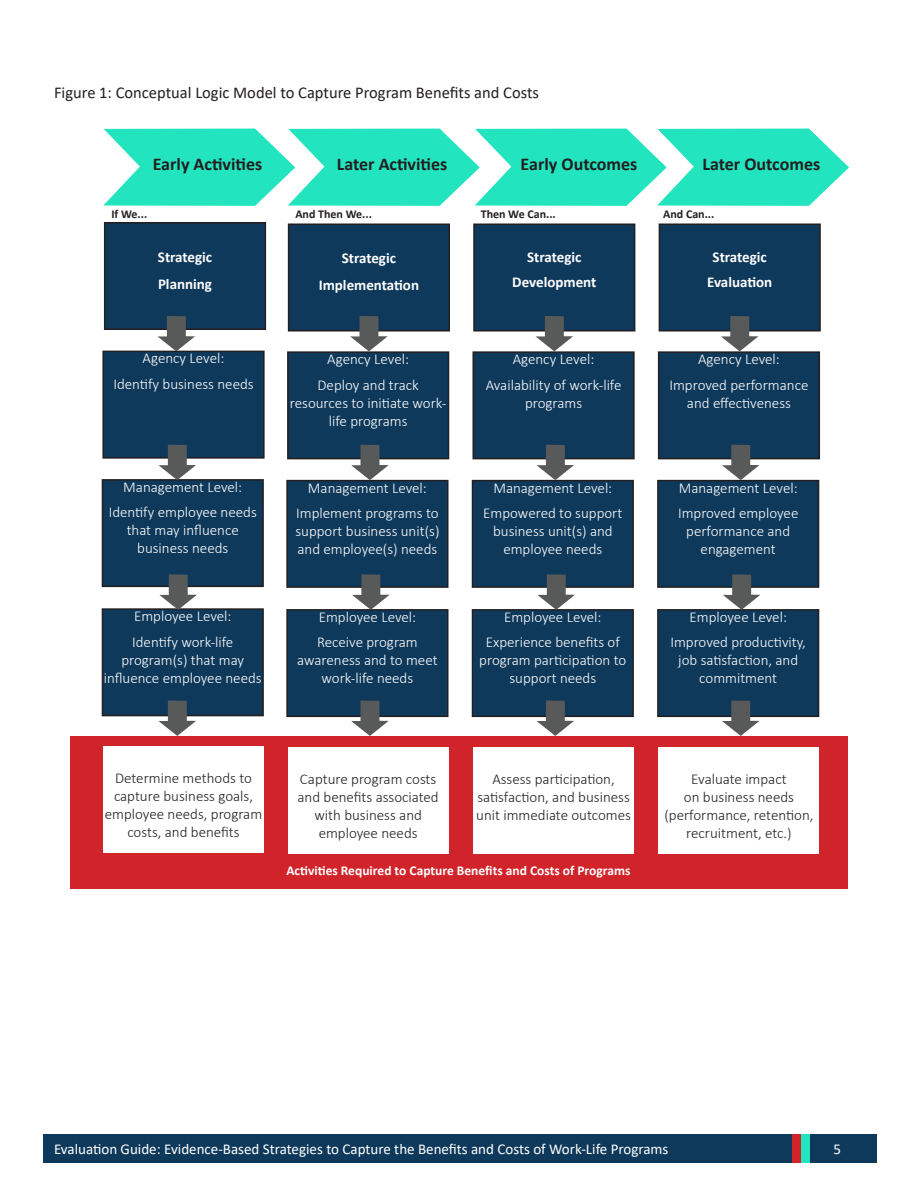
<style>
.page{position:relative;width:918px;height:1188px;background:#fff}
.page>*{position:absolute;margin:0;border:0;box-sizing:border-box;transform-origin:0 0}
.t1{font:700 18px "Calibri";color:#231f20}
.t2{font:16.5px "Calibri";color:#231f20}
.t3{font:300 15px/25.5px "Calibri";color:#fff;text-align:center}
.t4{font:300 15px/18px "Calibri";color:#231f20;text-align:center}
.t5{font:15px "Calibri";color:#fff}
.t6{font:700 15px/27px "Calibri";color:#fff;text-align:center}
.t7{font:700 13.5px "Calibri";color:#fff}
.t8{font:700 12px "Calibri";color:#231f20}
</style>
<div class="page">
<div style="left:43px;top:1134px;width:833px;height:29px;background:#0f395b"></div>
<div style="left:801px;top:1134px;width:9px;height:29px;background:#22e4be"></div>
<div style="left:792px;top:1134px;width:9px;height:29px;background:#d1232a"></div>
<div style="left:70px;top:737px;width:778px;height:152px;background:#d1232a"></div>
<div style="left:659px;top:224px;width:161px;height:107px;background:#0f395b"></div>
<div style="left:659px;top:224px;width:162px;height:108px;border:2px solid #231f20"></div>
<div style="left:474px;top:224px;width:161px;height:107px;background:#0f395b"></div>
<div style="left:473px;top:224px;width:162px;height:108px;border:2px solid #231f20"></div>
<div style="left:289px;top:224px;width:160px;height:107px;background:#0f395b"></div>
<div style="left:288px;top:224px;width:162px;height:108px;border:2px solid #231f20"></div>
<div style="left:103px;top:351px;width:161px;height:107px;background:#0f395b"></div>
<div style="left:102px;top:351px;width:163px;height:108px;border:2px solid #231f20"></div>
<div style="left:659px;top:352px;width:160px;height:107px;background:#0f395b"></div>
<div style="left:658px;top:351px;width:162px;height:108px;border:2px solid #231f20"></div>
<div style="left:473px;top:352px;width:161px;height:107px;background:#0f395b"></div>
<div style="left:472px;top:351px;width:163px;height:108px;border:2px solid #231f20"></div>
<div style="left:288px;top:352px;width:160px;height:107px;background:#0f395b"></div>
<div style="left:287px;top:351px;width:162px;height:108px;border:2px solid #231f20"></div>
<div style="left:102px;top:480px;width:161px;height:106px;background:#0f395b"></div>
<div style="left:102px;top:479px;width:162px;height:108px;border:2px solid #231f20"></div>
<div style="left:658px;top:481px;width:161px;height:106px;background:#0f395b"></div>
<div style="left:657px;top:480px;width:162px;height:108px;border:2px solid #231f20"></div>
<div style="left:472px;top:481px;width:161px;height:106px;background:#0f395b"></div>
<div style="left:472px;top:480px;width:162px;height:108px;border:2px solid #231f20"></div>
<div style="left:287px;top:481px;width:161px;height:106px;background:#0f395b"></div>
<div style="left:286px;top:480px;width:162px;height:108px;border:2px solid #231f20"></div>
<div style="left:102px;top:609px;width:161px;height:107px;background:#0f395b"></div>
<div style="left:102px;top:608px;width:162px;height:108px;border:2px solid #231f20"></div>
<div style="left:658px;top:610px;width:161px;height:106px;background:#0f395b"></div>
<div style="left:657px;top:609px;width:162px;height:108px;border:2px solid #231f20"></div>
<div style="left:472px;top:610px;width:161px;height:106px;background:#0f395b"></div>
<div style="left:472px;top:609px;width:162px;height:108px;border:2px solid #231f20"></div>
<div style="left:287px;top:610px;width:161px;height:106px;background:#0f395b"></div>
<div style="left:286px;top:609px;width:162px;height:108px;border:2px solid #231f20"></div>
<div style="left:103px;top:746px;width:161px;height:107px;background:#fff"></div>
<div style="left:659px;top:747px;width:160px;height:106px;background:#fff"></div>
<div style="left:473px;top:747px;width:161px;height:106px;background:#fff"></div>
<div style="left:288px;top:747px;width:160px;height:106px;background:#fff"></div>
<svg style="left:103px;top:129px;width:746px;height:77px"></svg>
<svg style="left:350px;top:316px;width:38px;height:35px"></svg>
<svg style="left:721px;top:316px;width:38px;height:35px"></svg>
<svg style="left:536px;top:316px;width:37px;height:35px"></svg>
<svg style="left:158px;top:445px;width:38px;height:35px"></svg>
<svg style="left:351px;top:445px;width:38px;height:35px"></svg>
<svg style="left:722px;top:445px;width:38px;height:35px"></svg>
<svg style="left:537px;top:445px;width:37px;height:35px"></svg>
<svg style="left:159px;top:574px;width:38px;height:36px"></svg>
<svg style="left:352px;top:574px;width:38px;height:36px"></svg>
<svg style="left:723px;top:574px;width:37px;height:36px"></svg>
<svg style="left:537px;top:574px;width:38px;height:36px"></svg>
<svg style="left:158px;top:700px;width:38px;height:36px"></svg>
<svg style="left:351px;top:700px;width:38px;height:36px"></svg>
<svg style="left:722px;top:700px;width:38px;height:36px"></svg>
<svg style="left:537px;top:700px;width:37px;height:36px"></svg>
<div style="left:105px;top:223px;width:160px;height:106px;background:#0f395b"></div>
<div style="left:104px;top:222px;width:162px;height:108px;border:2px solid #231f20"></div>
<svg style="left:158px;top:316px;width:37px;height:35px"></svg>
<p class="t2" style="left:54px;top:81px;width:487px">Figure 1: Conceptual Logic Model to Capture Program Benefits and Costs</p>
<p class="t1" style="left:153px;top:152px;width:111px">Early Activities</p>
<p class="t1" style="left:337px;top:152px;width:112px">Later Activities</p>
<p class="t8" style="left:295px;top:205px;width:78px">And Then We...</p>
<p class="t8" style="left:111px;top:205px;width:37px">If We...</p>
<p class="t1" style="left:521px;top:152px;width:118px">Early Outcomes</p>
<p class="t8" style="left:481px;top:205px;width:77px">Then We Can...</p>
<p class="t1" style="left:703px;top:152px;width:119px">Later Outcomes</p>
<p class="t8" style="left:663px;top:205px;width:53px">And Can...</p>
<p class="t6" style="left:158px;top:243px;width:56px;text-align:left">Strategic<br>Planning</p>
<p class="t6" style="left:319px;top:245px;width:102px">Strategic<br>Implementation</p>
<p class="t6" style="left:512px;top:244px;width:86px;line-height:25.5px">Strategic<br>Development</p>
<p class="t6" style="left:707px;top:244px;width:67px;line-height:25.5px">Strategic<br>Evaluation</p>
<p class="t3" style="left:113px;top:346px;width:142px">Agency Level:<br>Identify business needs</p>
<p class="t3" style="left:318px;top:346px;width:103px">Agency Level:<br>Deploy and track</p>
<p class="t3" style="left:290px;top:394px;width:158px;line-height:18px">resources to initiate work&shy;life programs</p>
<p class="t3" style="left:109px;top:474px;width:150px">Management Level:<br>Identify employee needs</p>
<p class="t3" style="left:127px;top:521px;width:114px;line-height:18px">that may influence business needs</p>
<p class="t3" style="left:132px;top:603px;width:103px;text-align:left">Employee Level:<br>Identify work-life</p>
<p class="t3" style="left:104px;top:650px;width:159px;line-height:18px">program(s) that may influence employee needs</p>
<p class="t3" style="left:296px;top:475px;width:144px">Management Level:<br>Implement programs to</p>
<p class="t3" style="left:295px;top:522px;width:146px;line-height:18px;text-align:left">support business unit(s) and employee(s) needs</p>
<p class="t3" style="left:317px;top:604px;width:102px;text-align:left">Employee Level:<br>Receive program</p>
<p class="t3" style="left:297px;top:651px;width:142px;line-height:18px">awareness and to meet work-life needs</p>
<p class="t3" style="left:486px;top:346px;width:137px">Agency Level:<br>Availability of work-life</p>
<p class="t3" style="left:525px;top:390px;width:59px">programs</p>
<p class="t3" style="left:483px;top:475px;width:141px">Management Level:<br>Empowered to support</p>
<p class="t3" style="left:493px;top:522px;width:121px;line-height:18px">business unit(s) and employee needs</p>
<p class="t3" style="left:486px;top:604px;width:136px">Employee Level:<br>Experience benefits of</p>
<p class="t3" style="left:479px;top:651px;width:149px;line-height:18px">program participation to support needs</p>
<p class="t3" style="left:669px;top:346px;width:141px">Agency Level:<br>Improved performance</p>
<p class="t3" style="left:687px;top:390px;width:106px">and effectiveness</p>
<p class="t3" style="left:678px;top:475px;width:122px;text-align:left">Management Level:<br>Improved employee</p>
<p class="t3" style="left:686px;top:522px;width:106px;line-height:18px">performance and engagement</p>
<p class="t3" style="left:670px;top:604px;width:137px">Employee Level:<br>Improved productivity,</p>
<p class="t3" style="left:678px;top:651px;width:122px;line-height:18px">job satisfaction, and commitment</p>
<p class="t4" style="left:105px;top:769px;width:159px">Determine methods to capture business goals, employee needs, program costs, and benefits</p>
<p class="t4" style="left:298px;top:770px;width:143px">Capture program costs and benefits associated with business and employee needs</p>
<p class="t4" style="left:476px;top:770px;width:156px">Assess participation, satisfaction, and business unit immediate outcomes</p>
<p class="t4" style="left:664px;top:770px;width:151px">Evaluate impact<br>on business needs (performance, retention, recruitment, etc.)</p>
<p class="t7" style="left:286px;top:861px;width:346px">Activities Required to Capture Benefits and Costs of Programs</p>
<p class="t5" style="left:54px;top:1139px;width:616px">Evaluation Guide: Evidence-Based Strategies to Capture the Benefits and Costs of Work-Life Programs</p>
<p class="t5" style="left:833px;top:1139px;width:9px">5</p>
</div>
